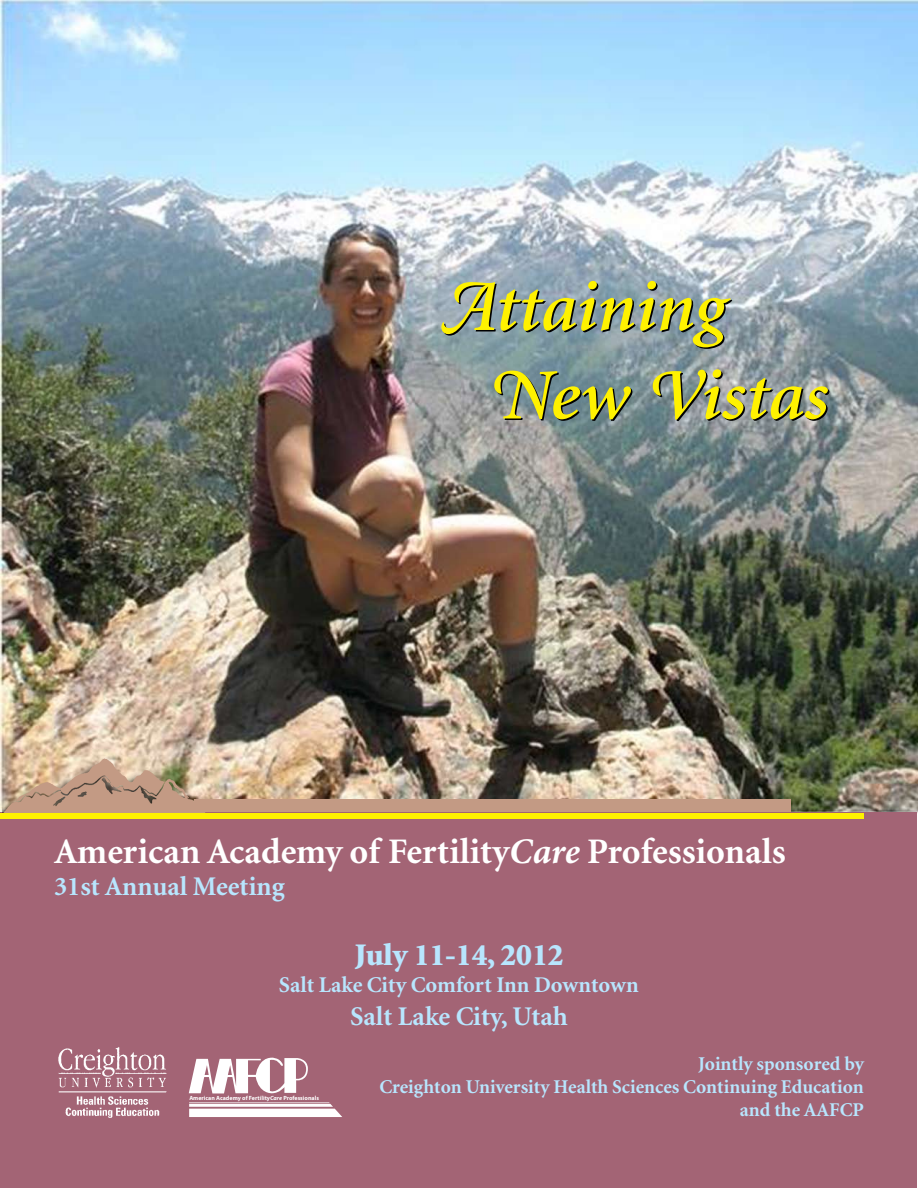
<style>
.page{position:relative;width:918px;height:1188px;background:#fff}
.page>*{position:absolute;margin:0;border:0;box-sizing:border-box;transform-origin:0 0}
.t1{font:italic 600 72px/88.5px "Minion";color:#fff200}
.t2{font:700 36px "Minion";color:#fff}
.t3{font:900 31.5px "Minion";color:#b8e6fe}
.t4{font:700 27px "Minion";color:#b8e6fe}
.t5{font:700 22.5px "Minion";color:#b8e6fe}
.t6{font:700 19.5px/23.4px "Minion";color:#b8e6fe;text-align:right}
.t7{font:700 6px "Myriad Pro";color:#fff}
.s1{font-family:"Minion Swash"}
.s2{font-family:"Minion Pro";font-style:italic}
.s3{font-style:italic}
</style>
<div class="page">
<img style="left:0;top:0;width:918px;height:813px">
<div style="left:1px;top:812px;width:916px;height:375px;background:#a36475"></div>
<div style="left:194px;top:799px;width:596px;height:13px;background:#c39a84"></div>
<img style="left:3px;top:755px;width:203px;height:58px">
<div style="left:0;top:813px;width:864px;height:6px;background:#fff200"></div>
<img style="left:58px;top:1047px;width:109px;height:71px">
<svg style="left:189px;top:1057px;width:119px;height:37px"></svg>
<svg style="left:189px;top:1102px;width:153px;height:15px"></svg>
<h1 class="t1" style="left:486px;top:265px;width:344px;text-indent:-47px"><span class="s1">A</span>ttaining<br><span class="s1">N</span>ew <span class="s1">V</span>istas</h1>
<h2 class="t2" style="left:54px;top:833px;width:733px">American Academy of Fertility<span class="s2">Care</span> Professionals</h2>
<h3 class="t4" style="left:54px;top:872px;width:232px">31st Annual Meeting</h3>
<h3 class="t3" style="left:354px;top:939px;width:211px">July 11-14, 2012</h3>
<p class="t5" style="left:279px;top:973px;width:362px">Salt Lake City Comfort Inn Downtown</p>
<h3 class="t4" style="left:350px;top:1002px;width:219px">Salt Lake City, Utah</h3>
<p class="t6" style="left:380px;top:1052px;width:486px">Jointly sponsored by<br>Creighton University Health Sciences Continuing Education and the AAFCP</p>
<p class="t7" style="left:189px;top:1094px;width:131px">American Academy of Fertility<span class="s3">Care</span> Professionals</p>
</div>
